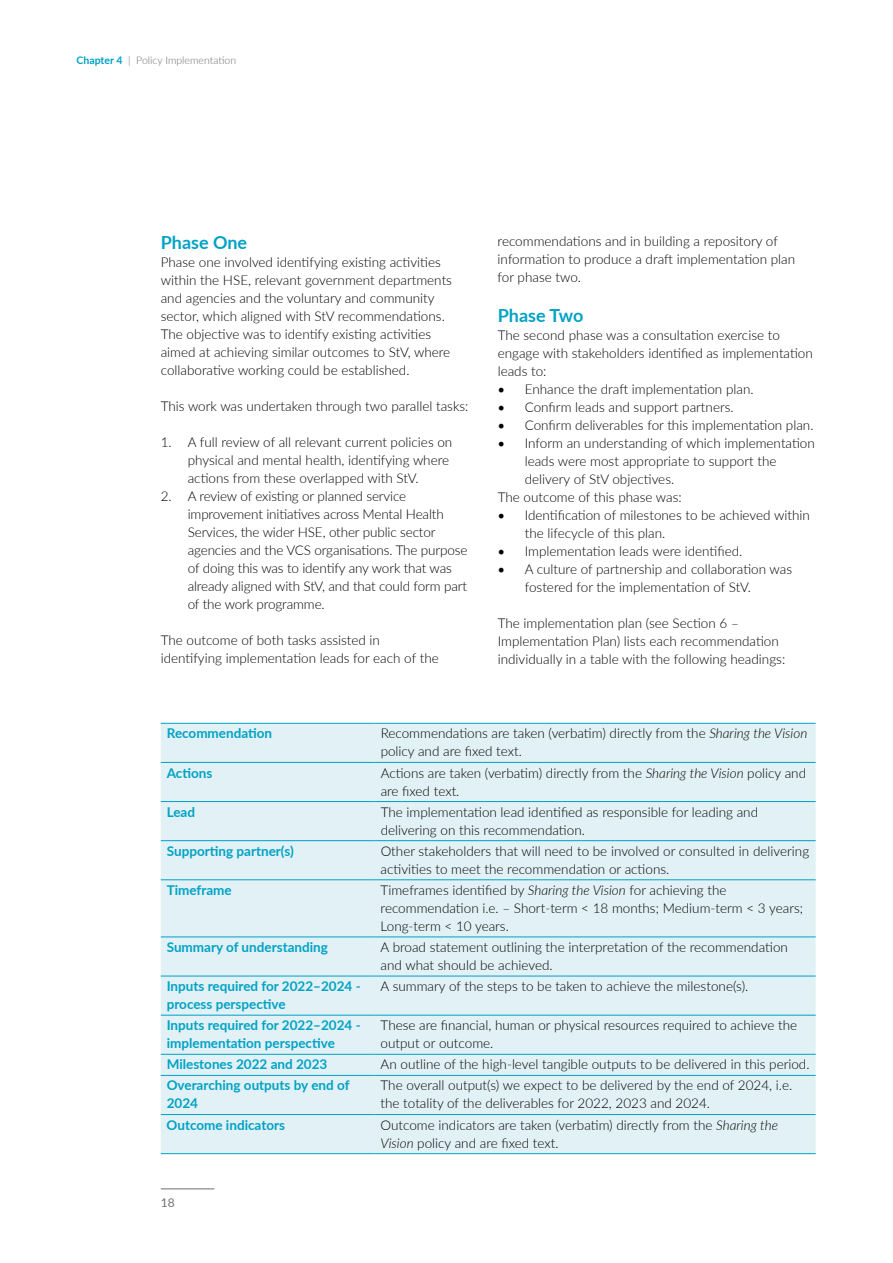
<style>
.page{position:relative;width:893px;height:1263px;background:#fff}
.page>*{position:absolute;margin:0;border:0;box-sizing:border-box;transform-origin:0 0}
.t1{font:700 18px "Lato";color:#00a2c5}
.t2{font:300 13.5px/18px "Lato";color:#000}
.t3{font:700 13.5px/18px "Lato";color:#00a2c5}
.t4{font:12px "Lato";color:#6d6e71}
.t5{font:300 10.5px "Lato";color:#6d6e71}
.s1{font-weight:700;color:#00a2c5}
.s2{font-family:"Minion Pro";font-weight:400;font-size:18px}
.s3{font-style:italic}
</style>
<div class="page">
<hr style="left:161px;top:1188px;width:53px;height:1px;background:#6d6e71">
<div style="left:161px;top:724px;width:655px;height:429px;background:#e1f1f5"></div>
<hr style="left:161px;top:723px;width:214px;height:1px;background:#00a2c5">
<hr style="left:375px;top:723px;width:441px;height:1px;background:#00a2c5">
<hr style="left:161px;top:762px;width:214px;height:1px;background:#00a2c5">
<hr style="left:375px;top:762px;width:441px;height:1px;background:#00a2c5">
<hr style="left:161px;top:801px;width:214px;height:1px;background:#00a2c5">
<hr style="left:375px;top:801px;width:441px;height:1px;background:#00a2c5">
<hr style="left:161px;top:840px;width:214px;height:1px;background:#00a2c5">
<hr style="left:375px;top:840px;width:441px;height:1px;background:#00a2c5">
<hr style="left:161px;top:879px;width:214px;height:1px;background:#00a2c5">
<hr style="left:375px;top:879px;width:441px;height:1px;background:#00a2c5">
<hr style="left:161px;top:936px;width:214px;height:1px;background:#00a2c5">
<hr style="left:375px;top:936px;width:441px;height:1px;background:#00a2c5">
<hr style="left:161px;top:976px;width:214px;height:1px;background:#00a2c5">
<hr style="left:375px;top:976px;width:441px;height:1px;background:#00a2c5">
<hr style="left:161px;top:1015px;width:214px;height:1px;background:#00a2c5">
<hr style="left:375px;top:1015px;width:441px;height:1px;background:#00a2c5">
<hr style="left:161px;top:1054px;width:214px;height:1px;background:#00a2c5">
<hr style="left:375px;top:1054px;width:441px;height:1px;background:#00a2c5">
<hr style="left:161px;top:1075px;width:214px;height:1px;background:#00a2c5">
<hr style="left:375px;top:1075px;width:441px;height:1px;background:#00a2c5">
<hr style="left:161px;top:1114px;width:214px;height:1px;background:#00a2c5">
<hr style="left:375px;top:1114px;width:441px;height:1px;background:#00a2c5">
<hr style="left:161px;top:1153px;width:214px;height:1px;background:#00a2c5">
<hr style="left:375px;top:1153px;width:441px;height:1px;background:#00a2c5">
<p class="t5" style="left:77px;top:53px;width:161px"><span class="s1">Chapter 4</span> | Policy Implementation</p>
<h1 class="t1" style="left:161px;top:230px;width:88px">Phase One</h1>
<p class="t2" style="left:161px;top:253px;width:293px">Phase one involved identifying existing activities within the HSE, relevant government departments and agencies and the voluntary and community sector, which aligned with StV recommendations.<br>The objective was to identify existing activities aimed at achieving similar outcomes to StV, where collaborative working could be established.</p>
<p class="t2" style="left:161px;top:397px;width:309px">This work was undertaken through two parallel tasks:</p>
<p class="t2" style="left:188px;top:433px;width:266px;text-indent:-27px">1. A full review of all relevant current policies on physical and mental health, identifying where actions from these overlapped with StV.</p>
<p class="t2" style="left:188px;top:487px;width:281px;text-indent:-27px">2. A review of existing or planned service improvement initiatives across Mental Health Services, the wider HSE, other public sector agencies and the VCS organisations. The purpose of doing this was to identify any work that was already aligned with StV, and that could form part of the work programme.</p>
<p class="t2" style="left:161px;top:631px;width:280px">The outcome of both tasks assisted in identifying implementation leads for each of the</p>
<p class="t2" style="left:498px;top:231px;width:299px">recommendations and in building a repository of information to produce a draft implementation plan for phase two.</p>
<h1 class="t1" style="left:498px;top:302px;width:87px">Phase Two</h1>
<p class="t2" style="left:498px;top:326px;width:317px">The second phase was a consultation exercise to engage with stakeholders identified as implementation leads to:</p>
<p class="t2" style="left:498px;top:380px;width:257px"><span class="s2">•</span> Enhance the draft implementation plan.</p>
<p class="t2" style="left:498px;top:398px;width:237px"><span class="s2">•</span> Confirm leads and support partners.</p>
<p class="t2" style="left:498px;top:416px;width:317px"><span class="s2">•</span> Confirm deliverables for this implementation plan.</p>
<p class="t2" style="left:498px;top:434px;width:319px"><span class="s2">•</span> Inform an understanding of which implementation</p>
<p class="t2" style="left:525px;top:452px;width:253px">leads were most appropriate to support the</p>
<p class="t2" style="left:525px;top:470px;width:151px">delivery of StV objectives.</p>
<p class="t2" style="left:498px;top:488px;width:185px">The outcome of this phase was:</p>
<p class="t2" style="left:525px;top:506px;width:287px;text-indent:-27px"><span class="s2">•</span> Identification of milestones to be achieved within the lifecycle of this plan.</p>
<p class="t2" style="left:498px;top:542px;width:246px"><span class="s2">•</span> Implementation leads were identified.</p>
<p class="t2" style="left:525px;top:560px;width:269px;text-indent:-27px"><span class="s2">•</span> A culture of partnership and collaboration was fostered for the implementation of StV.</p>
<p class="t2" style="left:498px;top:614px;width:289px">The implementation plan (see Section 6 –<br>Implementation Plan) lists each recommendation individually in a table with the following headings:</p>
<p class="t3" style="left:167px;top:724px;width:107px">Recommendation</p>
<p class="t2" style="left:381px;top:724px;width:428px">Recommendations are taken (verbatim) directly from the <span class="s3">Sharing the Vision </span>policy and are fixed text.</p>
<p class="t3" style="left:167px;top:763px;width:47px">Actions</p>
<p class="t2" style="left:381px;top:763px;width:427px">Actions are taken (verbatim) directly from the <span class="s3">Sharing the Vision</span> policy and are fixed text.</p>
<p class="t3" style="left:167px;top:802px;width:30px">Lead</p>
<p class="t2" style="left:381px;top:802px;width:379px">The implementation lead identified as responsible for leading and delivering on this recommendation.</p>
<p class="t3" style="left:167px;top:841px;width:128px">Supporting partner(s)</p>
<p class="t2" style="left:381px;top:841px;width:430px">Other stakeholders that will need to be involved or consulted in delivering activities to meet the recommendation or actions.</p>
<p class="t3" style="left:167px;top:880px;width:67px">Timeframe</p>
<p class="t2" style="left:381px;top:880px;width:424px">Timeframes identified by <span class="s3">Sharing the Vision</span> for achieving the recommendation i.e. – Short-term &lt; 18 months; Medium-term &lt; 3 years;<br>Long-term &lt; 10 years.</p>
<p class="t3" style="left:167px;top:937px;width:163px">Summary of understanding</p>
<p class="t2" style="left:381px;top:938px;width:409px">A broad statement outlining the interpretation of the recommendation and what should be achieved.</p>
<p class="t3" style="left:167px;top:976px;width:196px">Inputs required for 2022–2024 - process perspective</p>
<p class="t2" style="left:381px;top:977px;width:369px">A summary of the steps to be taken to achieve the milestone(s).</p>
<p class="t3" style="left:167px;top:1016px;width:196px">Inputs required for 2022–2024 - implementation perspective</p>
<p class="t2" style="left:381px;top:1016px;width:418px">These are financial, human or physical resources required to achieve the output or outcome.</p>
<p class="t3" style="left:167px;top:1055px;width:162px">Milestones 2022 and 2023</p>
<p class="t2" style="left:381px;top:1055px;width:430px">An outline of the high-level tangible outputs to be delivered in this period.</p>
<p class="t3" style="left:167px;top:1076px;width:184px">Overarching outputs by end of<br>2024</p>
<p class="t2" style="left:381px;top:1076px;width:413px">The overall output(s) we expect to be delivered by the end of 2024, i.e. the totality of the deliverables for 2022, 2023 and 2024.</p>
<p class="t3" style="left:167px;top:1115px;width:120px">Outcome indicators</p>
<p class="t2" style="left:381px;top:1115px;width:399px">Outcome indicators are taken (verbatim) directly from the <span class="s3">Sharing the<br>Vision</span> policy and are fixed text.</p>
<p class="t4" style="left:161px;top:1194px;width:15px">18</p>
</div>
